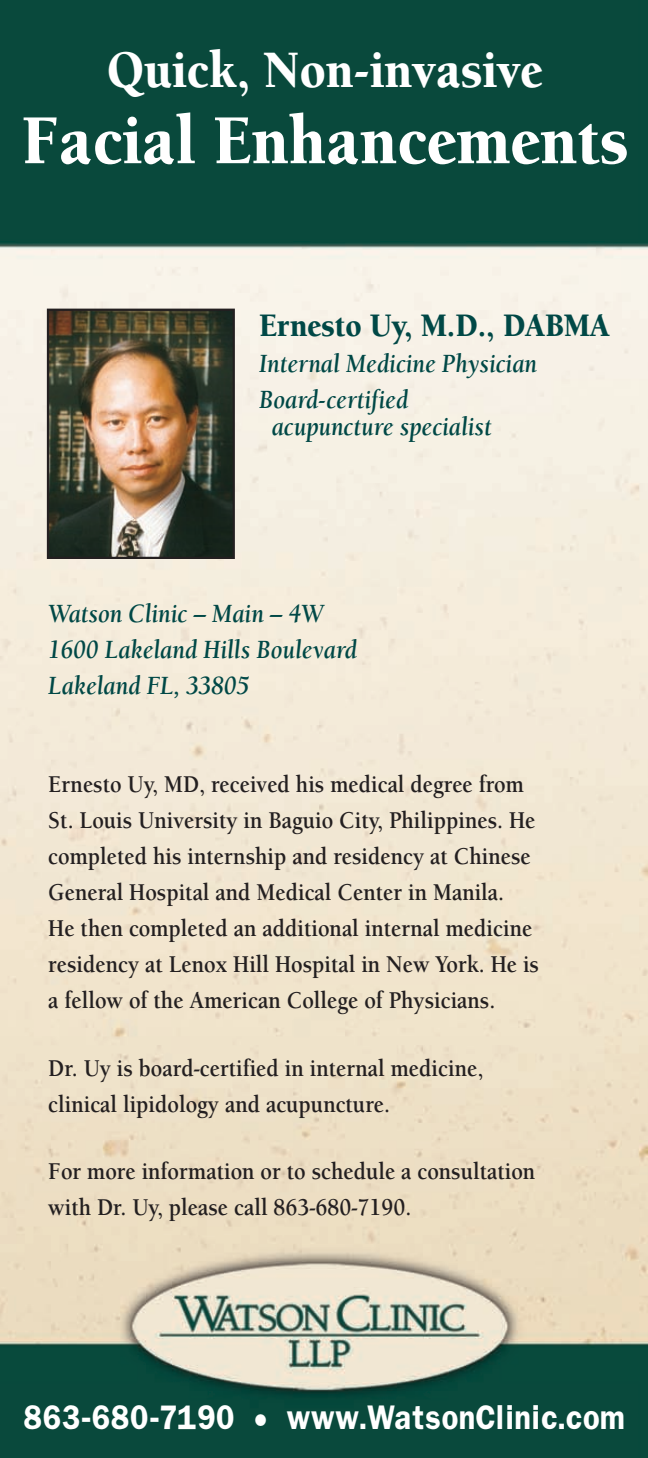
<style>
.page{position:relative;width:648px;height:1458px;background:#fff}
.page>*{position:absolute;margin:0;border:0;box-sizing:border-box;transform-origin:0 0}
.t1{font:900 72px "Berkeley";color:#fff;scale:.9 1}
.t2{font:900 54px "Berkeley";color:#fff;scale:.9 1}
.t3{font:900 33.75px "Berkeley";color:#004846;scale:.9 1}
.t4{font:29.25px "Franklin Demi";color:#fff;scale:.9 1}
.t5{font:italic 700 27px/36px "Berkeley";color:#004846;scale:.9 1}
.t6{font:700 24.75px/36px "Berkeley";color:#231f20;scale:.9 1}
</style>
<div class="page">
<img style="left:0;top:0;width:648px;height:1458px">
<img style="left:50px;top:312px;width:182px;height:244px">
<div style="left:47px;top:309px;width:188px;height:250px;border:2px solid #231f20"></div>
<h2 class="t2" style="left:107px;top:49px;width:485px">Quick, Non-invasive</h2>
<h1 class="t1" style="left:21px;top:112px;width:676px">Facial Enhancements</h1>
<h3 class="t3" style="left:259px;top:312px;width:391px">Ernesto Uy, M.D., DABMA</h3>
<p class="t5" style="left:259px;top:348px;width:310px">Internal Medicine Physician<br>Board-certified</p>
<p class="t5" style="left:272px;top:411px;width:246px">acupuncture specialist</p>
<p class="t5" style="left:48px;top:598px;width:344px">Watson Clinic – Main – 4W<br>1600 Lakeland Hills Boulevard<br>Lakeland FL, 33805</p>
<p class="t6" style="left:48px;top:768px;width:547px">Ernesto Uy, MD, received his medical degree from St. Louis University in Baguio City, Philippines. He completed his internship and residency at Chinese General Hospital and Medical Center in Manila.<br>He then completed an additional internal medicine residency at Lenox Hill Hospital in New York. He is a fellow of the American College of Physicians.</p>
<p class="t6" style="left:48px;top:1052px;width:485px">Dr. Uy is board-certified in internal medicine, clinical lipidology and acupuncture.</p>
<p class="t6" style="left:48px;top:1155px;width:543px">For more information or to schedule a consultation with Dr. Uy, please call 863-680-7190.</p>
<p class="t4" style="left:23px;top:1402px;width:670px">863-680-7190 • www.WatsonClinic.com</p>
</div>
